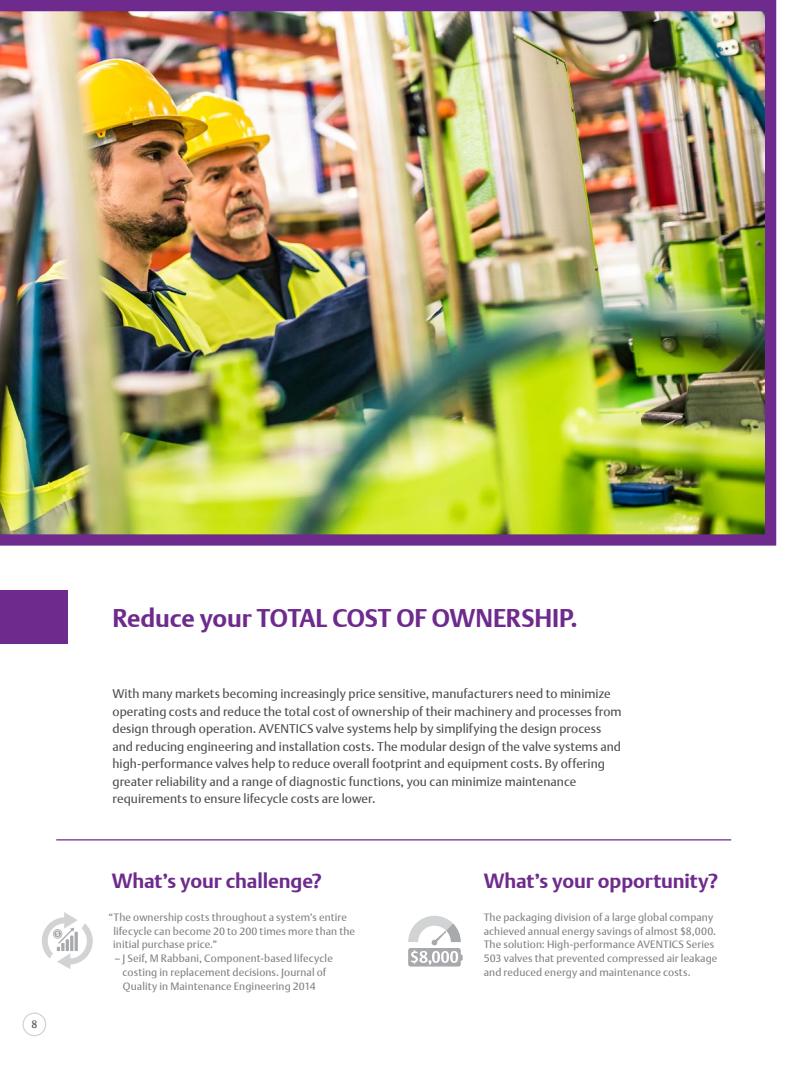
<style>
.page{position:relative;width:810px;height:1080px;background:#fff}
.page>*{position:absolute;margin:0;border:0;box-sizing:border-box;transform-origin:0 0}
.t1{font:25px "DTL Argo T Bold";letter-spacing:-.005em;color:#6e2a8d}
.t2{font:20px "DTL Argo T Bold";letter-spacing:-.005em;color:#6e2a8d}
.t3{font:12.5px/17.5px "DTL Argo T";letter-spacing:.005em;color:#4d4d4f}
.t4{font:10.62px/13.8px "DTL Argo T";letter-spacing:.01em;color:#808285}
.t5{font:10.62px "DTL Argo T";color:#4d4d4f}
</style>
<div class="page">
<div style="left:22px;top:1012px;width:24px;height:24px;border:1px solid #d1d3d4;border-radius:50%"></div>
<div style="left:0;top:591px;width:68px;height:53px;background:#6e2a8d"></div>
<img style="left:0;top:0;width:776px;height:546px">
<svg style="left:42px;top:912px;width:51px;height:57px"></svg>
<svg style="left:408px;top:916px;width:55px;height:51px"></svg>
<hr style="left:56px;top:839px;width:675px;height:1px;background:#6e2a8d">
<p class="t5" style="left:31px;top:1018px;width:7px">8</p>
<p class="t1" style="left:112px;top:603px;width:467px">Reduce your TOTAL COST OF OWNERSHIP.</p>
<p class="t3" style="left:112px;top:685px;width:511px">With many markets becoming increasingly price sensitive, manufacturers need to minimize operating costs and reduce the total cost of ownership of their machinery and processes from design through operation. AVENTICS valve systems help by simplifying the design process and reducing engineering and installation costs. The modular design of the valve systems and high-performance valves help to reduce overall footprint and equipment costs. By offering greater reliability and a range of diagnostic functions, you can minimize maintenance requirements to ensure lifecycle costs are lower.</p>
<p class="t2" style="left:112px;top:870px;width:212px">What’s your challenge?</p>
<p class="t4" style="left:113px;top:910px;width:243px;text-indent:-5px">“The ownership costs throughout a system’s entire lifecycle can become 20 to 200 times more than the initial purchase price.”</p>
<p class="t4" style="left:123px;top:952px;width:212px;text-indent:-8px">– J Seif, M Rabbani, Component-based lifecycle costing in replacement decisions. Journal of<br>Quality in Maintenance Engineering 2014</p>
<p class="t2" style="left:484px;top:870px;width:236px">What’s your opportunity?</p>
<p class="t4" style="left:484px;top:910px;width:235px">The packaging division of a large global company achieved annual energy savings of almost $8,000.<br>The solution: High-performance AVENTICS Series 503 valves that prevented compressed air leakage and reduced energy and maintenance costs.</p>
</div>
